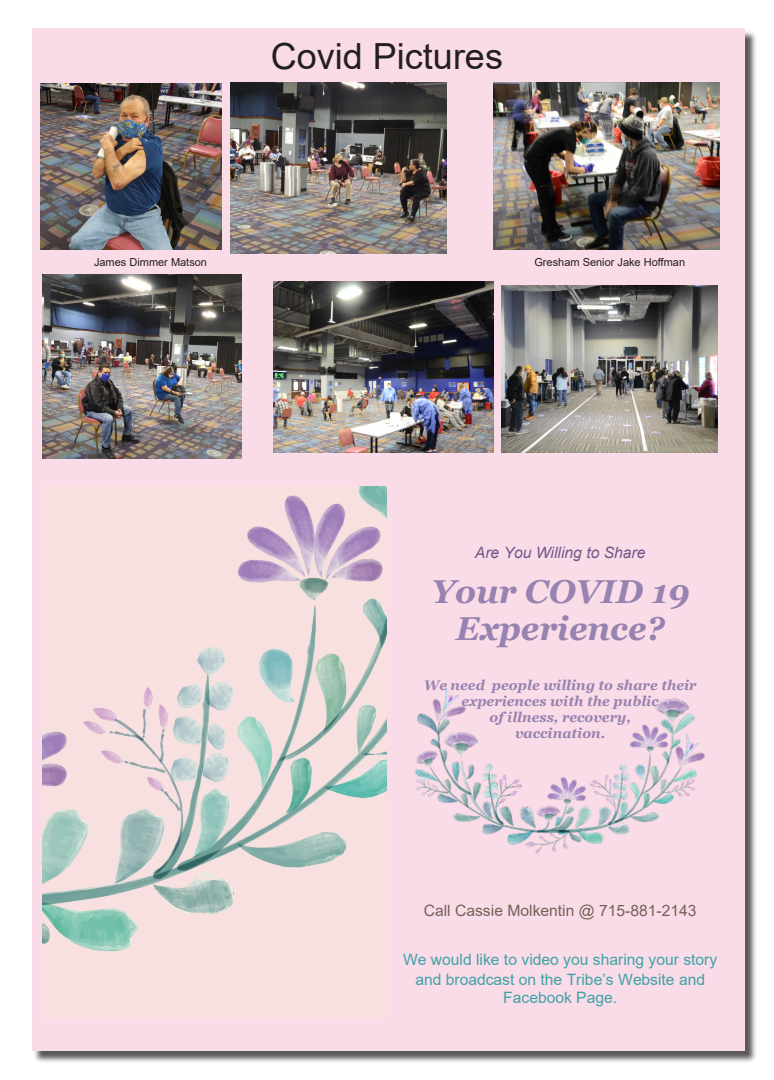
<style>
.page{position:relative;width:774px;height:1080px;background:#fff}
.page>*{position:absolute;margin:0;border:0;box-sizing:border-box;transform-origin:0 0}
.t1{font:36px "Arial";color:#231f20}
.t2{font:italic 700 33.1px/37.6px "Georgia";color:#9683af;text-align:center}
.t3{font:15.7px/19.7px "Arial";color:#3fa3a8;text-align:center}
.t4{font:15.7px "Arial";color:#736357}
.t5{font:italic 15.7px "Arial";color:#6f598b}
.t6{font:italic 700 13.9px/15.8px "Georgia";color:#9683af;text-align:center}
.t7{font:11px "Arial";color:#231f20}
</style>
<div class="page">
<div style="left:33px;top:30px;width:724px;height:1034px;background:#231f20;opacity:.75"></div>
<div style="left:32px;top:29px;width:712px;height:1022px;background:#fadbe8"></div>
<img style="left:274px;top:281px;width:220px;height:171px">
<img style="left:42px;top:486px;width:663px;height:466px">
<img style="left:42px;top:274px;width:200px;height:185px">
<img style="left:494px;top:83px;width:226px;height:167px">
<img style="left:230px;top:83px;width:216px;height:170px">
<img style="left:502px;top:285px;width:216px;height:167px">
<img style="left:41px;top:84px;width:181px;height:166px">
<p class="t1" style="left:271px;top:32px;width:234px">Covid Pictures</p>
<p class="t7" style="left:94px;top:254px;width:115px">James Dimmer Matson</p>
<p class="t7" style="left:534px;top:254px;width:152px">Gresham Senior Jake Hoffman</p>
<p class="t5" style="left:475px;top:543px;width:172px">Are You Willing to Share</p>
<p class="t2" style="left:431px;top:572px;width:260px">Your COVID 19<br>Experience?</p>
<p class="t6" style="left:424px;top:678px;width:275px">We need people willing to share their experiences with the public<br>of illness, recovery,<br>vaccination.</p>
<p class="t4" style="left:424px;top:899px;width:274px">Call Cassie Molkentin @ 715-881-2143</p>
<p class="t3" style="left:403px;top:950px;width:316px">We would like to video you sharing your story and broadcast on the Tribe’s Website and</p>
<p class="t3" style="left:503px;top:987px;width:115px">Facebook Page.</p>
</div>
